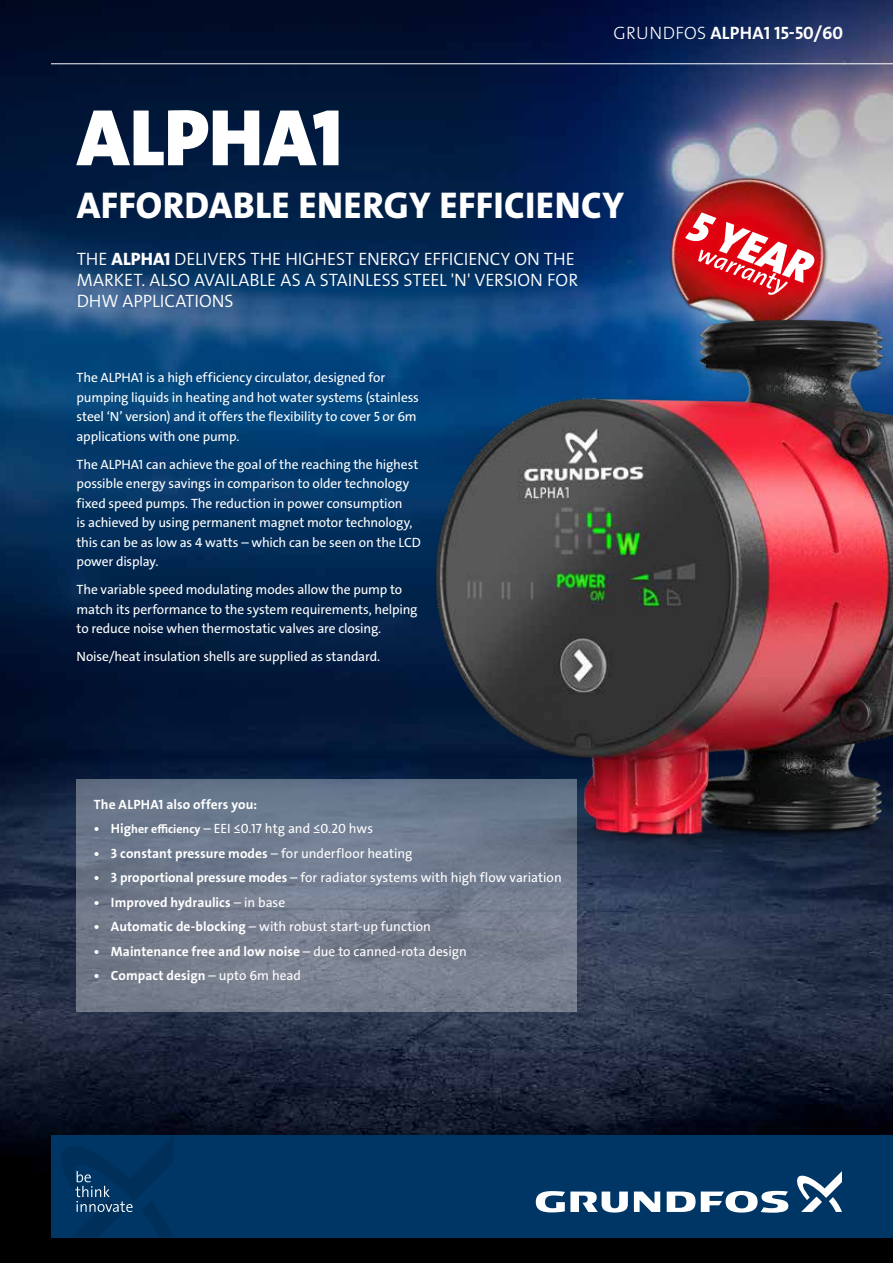
<style>
.page{position:relative;width:893px;height:1263px;background:#fff}
.page>*{position:absolute;margin:0;border:0;box-sizing:border-box;transform-origin:0 0}
.t1{font:81px "Grundfos The Sans V2 OT 9 BL";color:#fff}
.t2{font:37.5px "Grundfos The Sans V2 OT 8 XB";letter-spacing:.01em;color:#fff}
.t3{font:18px/21px "Grundfos The Sans V2 OT 4 SL";letter-spacing:-.005em;color:#fff}
.t4{font:18px "Grundfos The Sans V2 OT 7 B";letter-spacing:.01em;color:#fff}
.t5{font:13.5px/19.5px "Grundfos The Sans V2 OT 5 R";letter-spacing:-.01em;color:#fff}
.t6{font:13.5px "Grundfos The Sans V2 OT 7 B";letter-spacing:.005em;color:#fff}
.s1{font-family:"Grundfos The Sans V2 OT 3 L"}
.s2{font-family:"Grundfos The Sans V2 OT 8 XB"}
.s3{font-family:"Grundfos The Sans V2 OT 7 B"}
.s4{font-family:"Grundfos The Sans V2 OT 7 B";font-size:12px}
.s5{font-family:"Grundfos The Sans V2 OT 5 R"}
</style>
<div class="page">
<img style="left:0;top:0;width:893px;height:1263px">
<img style="left:660px;top:165px;width:176px;height:115px">
<svg style="left:685px;top:212px;width:130px;height:68px"></svg>
<svg style="left:77px;top:779px;width:500px;height:232px;background:#717b8c"></svg>
<img style="left:371px;top:280px;width:522px;height:709px">
<div style="left:51px;top:1135px;width:842px;height:102px;background:#003665"></div>
<svg style="left:634px;top:1191px;width:26px;height:21px"></svg>
<svg style="left:536px;top:1191px;width:92px;height:21px"></svg>
<svg style="left:667px;top:1191px;width:121px;height:22px"></svg>
<svg style="left:797px;top:1171px;width:45px;height:41px"></svg>
<svg style="left:61px;top:1137px;width:112px;height:100px"></svg>
<hr style="left:51px;top:63px;width:842px;height:1px;background:#fff">
<h3 class="t4" style="left:613px;top:21px;width:231px"><span class="s1">GRUNDFOS</span> ALPHA1 15-50/60</h3>
<h1 class="t1" style="left:77px;top:86px;width:267px">ALPHA1</h1>
<h2 class="t2" style="left:77px;top:181px;width:549px">AFFORDABLE ENERGY EFFICIENCY</h2>
<h3 class="t3" style="left:77px;top:249px;width:503px">THE <span class="s2">ALPHA1</span> DELIVERS THE HIGHEST ENERGY EFFICIENCY ON THE<br>MARKET. ALSO AVAILABLE AS A STAINLESS STEEL 'N' VERSION FOR<br>DHW APPLICATIONS</h3>
<p class="t5" style="left:77px;top:368px;width:344px">The ALPHA1 is a high efficiency circulator, designed for pumping liquids in heating and hot water systems (stainless steel ‘N’ version) and it offers the flexibility to cover 5 or 6m applications with one pump.</p>
<p class="t5" style="left:77px;top:455px;width:346px">The ALPHA1 can achieve the goal of the reaching the highest possible energy savings in comparison to older technology fixed speed pumps. The reduction in power consumption<br>is achieved by using permanent magnet motor technology, this can be as low as 4 watts – which can be seen on the LCD power display.</p>
<p class="t5" style="left:77px;top:580px;width:342px">The variable speed modulating modes allow the pump to match its performance to the system requirements, helping to reduce noise when thermostatic valves are closing.</p>
<p class="t5" style="left:77px;top:647px;width:305px">Noise/heat insulation shells are supplied as standard.</p>
<p class="t6" style="left:94px;top:796px;width:165px">The ALPHA1 also offers you:</p>
<p class="t5" style="left:94px;top:819px;width:281px"><span class="s3">• Hig</span><span class="s4">her efficiency</span> – EEI ≤0.17 htg and ≤0.20 hws</p>
<p class="t6" style="left:94px;top:845px;width:320px">• 3 constant pressure modes <span class="s5">– for underfloor heating</span></p>
<p class="t5" style="left:94px;top:868px;width:469px"><span class="s3">• 3 proportional pressure modes</span> – for radiator systems with high flow variation</p>
<p class="t6" style="left:94px;top:894px;width:193px">• Improved hydraulics <span class="s5">– in base</span></p>
<p class="t5" style="left:94px;top:917px;width:339px"><span class="s3">• Automatic de-blocking</span> – with robust start-up function</p>
<p class="t6" style="left:94px;top:943px;width:374px">• Maintenance free and low noise <span class="s5">– due to canned-rota design</span></p>
<p class="t6" style="left:94px;top:967px;width:209px">• Compact design <span class="s5">– upto 6m head</span></p>
</div>
